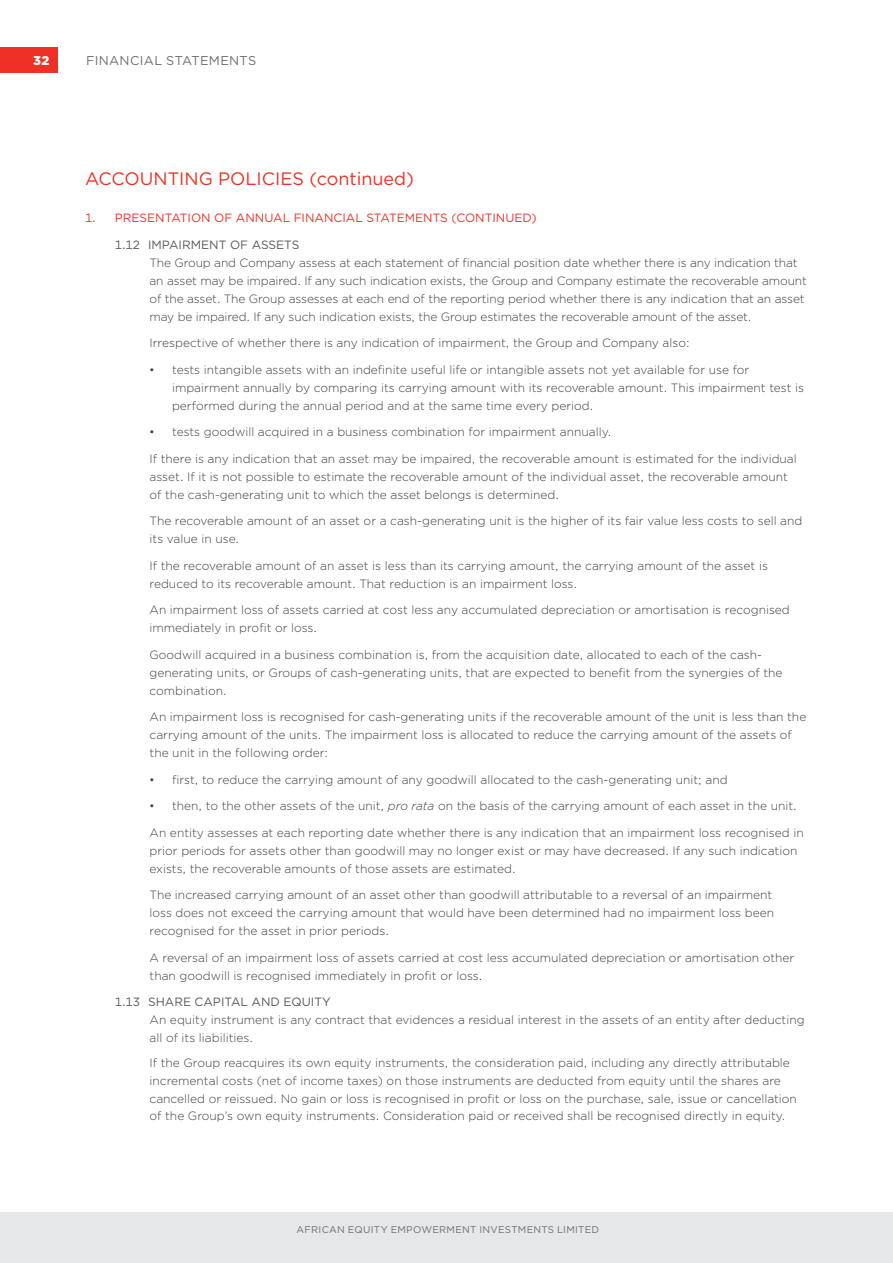
<style>
.page{position:relative;width:893px;height:1263px;background:#fff}
.page>*{position:absolute;margin:0;border:0;box-sizing:border-box;transform-origin:0 0}
.t1{font:18px "Gotham";color:#ee3124}
.t2{font:12.75px "Gotham";letter-spacing:.025em;color:#6d6e71}
.t3{font:900 12.75px "Gotham";color:#fff}
.t4{font:300 12px/18px "Gotham";color:#414042}
.t5{font:12px "Gotham";color:#ee3124}
.t6{font:12px "Gotham";color:#58595b}
.t7{font:9.75px "Gotham";letter-spacing:.03em;color:#6d6e71}
.s1{font-style:italic}
</style>
<div class="page">
<div style="left:0;top:1212px;width:893px;height:51px;background:#e6e7e8"></div>
<div style="left:0;top:47px;width:58px;height:25px;background:#ee3124"></div>
<p class="t3" style="left:33px;top:51px;width:18px">32</p>
<p class="t2" style="left:86px;top:52px;width:172px">FINANCIAL STATEMENTS</p>
<h1 class="t1" style="left:85px;top:167px;width:330px">ACCOUNTING POLICIES (continued)</h1>
<p class="t5" style="left:85px;top:210px;width:453px">1. PRESENTATION OF ANNUAL FINANCIAL STATEMENTS (CONTINUED)</p>
<p class="t6" style="left:115px;top:237px;width:186px">1.12 IMPAIRMENT OF ASSETS</p>
<p class="t4" style="left:150px;top:253px;width:659px">The Group and Company assess at each statement of financial position date whether there is any indication that an asset may be impaired. If any such indication exists, the Group and Company estimate the recoverable amount of the asset. The Group assesses at each end of the reporting period whether there is any indication that an asset may be impaired. If any such indication exists, the Group estimates the recoverable amount of the asset.</p>
<p class="t4" style="left:150px;top:334px;width:542px">Irrespective of whether there is any indication of impairment, the Group and Company also:</p>
<p class="t4" style="left:172px;top:360px;width:634px;text-indent:-23px">• tests intangible assets with an indefinite useful life or intangible assets not yet available for use for impairment annually by comparing its carrying amount with its recoverable amount. This impairment test is performed during the annual period and at the same time every period.</p>
<p class="t4" style="left:149px;top:423px;width:464px">• tests goodwill acquired in a business combination for impairment annually.</p>
<p class="t4" style="left:150px;top:449px;width:649px">If there is any indication that an asset may be impaired, the recoverable amount is estimated for the individual asset. If it is not possible to estimate the recoverable amount of the individual asset, the recoverable amount of the cash-generating unit to which the asset belongs is determined.</p>
<p class="t4" style="left:150px;top:512px;width:654px">The recoverable amount of an asset or a cash-generating unit is the higher of its fair value less costs to sell and its value in use.</p>
<p class="t4" style="left:150px;top:556px;width:620px">If the recoverable amount of an asset is less than its carrying amount, the carrying amount of the asset is reduced to its recoverable amount. That reduction is an impairment loss.</p>
<p class="t4" style="left:150px;top:601px;width:642px">An impairment loss of assets carried at cost less any accumulated depreciation or amortisation is recognised immediately in profit or loss.</p>
<p class="t4" style="left:150px;top:645px;width:634px">Goodwill acquired in a business combination is, from the acquisition date, allocated to each of the cash&shy;generating units, or Groups of cash-generating units, that are expected to benefit from the synergies of the combination.</p>
<p class="t4" style="left:150px;top:708px;width:658px">An impairment loss is recognised for cash-generating units if the recoverable amount of the unit is less than the carrying amount of the units. The impairment loss is allocated to reduce the carrying amount of the assets of the unit in the following order:</p>
<p class="t4" style="left:149px;top:770px;width:580px">• first, to reduce the carrying amount of any goodwill allocated to the cash-generating unit; and</p>
<p class="t4" style="left:149px;top:797px;width:649px">• then, to the other assets of the unit, <span class="s1">pro rata</span> on the basis of the carrying amount of each asset in the unit.</p>
<p class="t4" style="left:150px;top:823px;width:656px">An entity assesses at each reporting date whether there is any indication that an impairment loss recognised in prior periods for assets other than goodwill may no longer exist or may have decreased. If any such indication exists, the recoverable amounts of those assets are estimated.</p>
<p class="t4" style="left:150px;top:886px;width:626px">The increased carrying amount of an asset other than goodwill attributable to a reversal of an impairment loss does not exceed the carrying amount that would have been determined had no impairment loss been recognised for the asset in prior periods.</p>
<p class="t4" style="left:150px;top:948px;width:646px">A reversal of an impairment loss of assets carried at cost less accumulated depreciation or amortisation other than goodwill is recognised immediately in profit or loss.</p>
<p class="t6" style="left:115px;top:994px;width:217px">1.13 SHARE CAPITAL AND EQUITY</p>
<p class="t4" style="left:150px;top:1011px;width:657px">An equity instrument is any contract that evidences a residual interest in the assets of an entity after deducting all of its liabilities.</p>
<p class="t4" style="left:150px;top:1054px;width:649px">If the Group reacquires its own equity instruments, the consideration paid, including any directly attributable incremental costs (net of income taxes) on those instruments are deducted from equity until the shares are cancelled or reissued. No gain or loss is recognised in profit or loss on the purchase, sale, issue or cancellation of the Group’s own equity instruments. Consideration paid or received shall be recognised directly in equity.</p>
<p class="t7" style="left:297px;top:1223px;width:304px">AFRICAN EQUITY EMPOWERMENT INVESTMENTS LIMITED</p>
</div>
